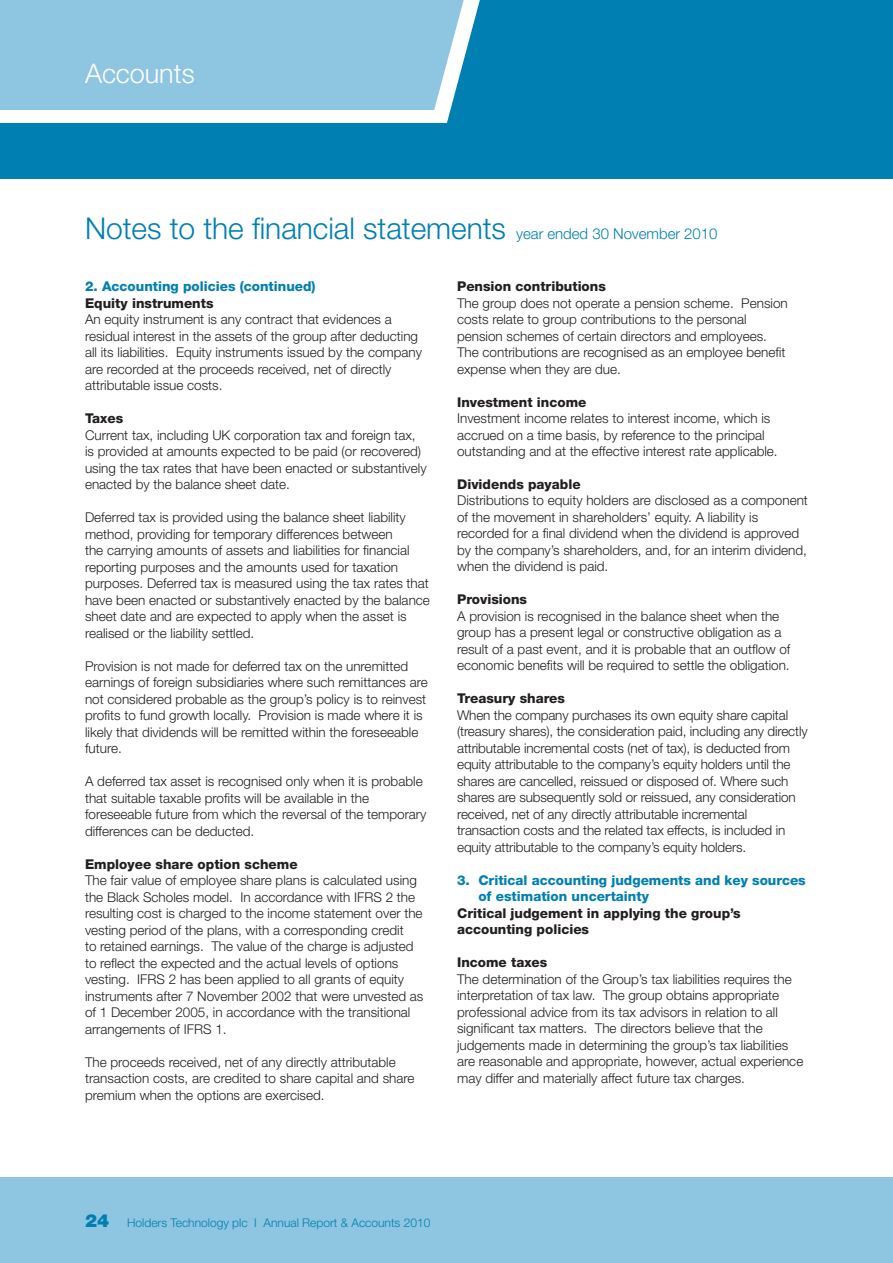
<style>
.page{position:relative;width:893px;height:1263px;background:#fff}
.page>*{position:absolute;margin:0;border:0;box-sizing:border-box;transform-origin:0 0}
.t1{font:300 30px "Helvetica Neue LT Std";color:#007fb2}
.t2{font:300 27px "Helvetica Neue LT Std";color:#fff}
.t3{font:300 13.5px/16.5px "Helvetica Neue LT Std";color:#231f20}
.t4{font:800 13.5px/16.5px "Helvetica Neue LT Std";color:#231f20}
.t5{font:800 13.5px/16.5px "Helvetica Neue LT Std";color:#007fb2}
.t6{font:300 12px "Helvetica Neue LT Std";color:#007fb2}
.s1{font-size:15px}
.s2{font-weight:900;font-size:18px}
</style>
<div class="page">
<div style="left:544px;top:0;width:349px;height:179px;background:#007fb2"></div>
<div style="left:0;top:1178px;width:893px;height:85px;background:#8ec5e0"></div>
<div style="left:0;top:0;width:553px;height:129px;background:#8ec5e0"></div>
<div style="left:0;top:111px;width:685px;height:127px;background:#fff"></div>
<svg style="left:434px;top:0;width:251px;height:123px;fill:#007fb2"></svg>
<div style="left:0;top:123px;width:697px;height:56px;background:#007fb2"></div>
<h2 class="t2" style="left:85px;top:57px;width:111px">Accounts</h2>
<h1 class="t1" style="left:85px;top:210px;width:634px">Notes to the financial statements <span class="s1">year ended 30 November 2010</span></h1>
<p class="t5" style="left:85px;top:278px;width:232px">2. Accounting policies (continued)</p>
<p class="t4" style="left:85px;top:295px;width:130px">Equity instruments</p>
<p class="t3" style="left:85px;top:311px;width:338px">An equity instrument is any contract that evidences a residual interest in the assets of the group after deducting all its liabilities. Equity instruments issued by the company are recorded at the proceeds received, net of directly attributable issue costs.</p>
<p class="t4" style="left:85px;top:410px;width:40px">Taxes</p>
<p class="t3" style="left:85px;top:426px;width:343px">Current tax, including UK corporation tax and foreign tax, is provided at amounts expected to be paid (or recovered) using the tax rates that have been enacted or substantively enacted by the balance sheet date.</p>
<p class="t3" style="left:85px;top:509px;width:346px">Deferred tax is provided using the balance sheet liability method, providing for temporary differences between<br>the carrying amounts of assets and liabilities for financial reporting purposes and the amounts used for taxation purposes. Deferred tax is measured using the tax rates that have been enacted or substantively enacted by the balance sheet date and are expected to apply when the asset is realised or the liability settled.</p>
<p class="t3" style="left:85px;top:657px;width:344px">Provision is not made for deferred tax on the unremitted earnings of foreign subsidiaries where such remittances are not considered probable as the group’s policy is to reinvest profits to fund growth locally. Provision is made where it is likely that dividends will be remitted within the foreseeable future.</p>
<p class="t3" style="left:85px;top:773px;width:343px">A deferred tax asset is recognised only when it is probable that suitable taxable profits will be available in the foreseeable future from which the reversal of the temporary differences can be deducted.</p>
<p class="t4" style="left:85px;top:855px;width:214px">Employee share option scheme</p>
<p class="t3" style="left:85px;top:872px;width:340px">The fair value of employee share plans is calculated using the Black Scholes model. In accordance with IFRS 2 the resulting cost is charged to the income statement over the vesting period of the plans, with a corresponding credit<br>to retained earnings. The value of the charge is adjusted to reflect the expected and the actual levels of options vesting. IFRS 2 has been applied to all grants of equity instruments after 7 November 2002 that were unvested as of 1 December 2005, in accordance with the transitional arrangements of IFRS 1.</p>
<p class="t3" style="left:85px;top:1053px;width:331px">The proceeds received, net of any directly attributable transaction costs, are credited to share capital and share premium when the options are exercised.</p>
<p class="t4" style="left:457px;top:278px;width:150px">Pension contributions</p>
<p class="t3" style="left:457px;top:294px;width:332px">The group does not operate a pension scheme. Pension costs relate to group contributions to the personal pension schemes of certain directors and employees.<br>The contributions are recognised as an employee benefit expense when they are due.</p>
<p class="t4" style="left:457px;top:393px;width:131px">Investment income</p>
<p class="t3" style="left:457px;top:410px;width:322px">Investment income relates to interest income, which is accrued on a time basis, by reference to the principal outstanding and at the effective interest rate applicable.</p>
<p class="t4" style="left:457px;top:476px;width:125px">Dividends payable</p>
<p class="t3" style="left:457px;top:492px;width:352px">Distributions to equity holders are disclosed as a component of the movement in shareholders’ equity. A liability is recorded for a final dividend when the dividend is approved by the company’s shareholders, and, for an interim dividend, when the dividend is paid.</p>
<p class="t4" style="left:457px;top:591px;width:72px">Provisions</p>
<p class="t3" style="left:457px;top:608px;width:335px">A provision is recognised in the balance sheet when the group has a present legal or constructive obligation as a result of a past event, and it is probable that an outflow of economic benefits will be required to settle the obligation.</p>
<p class="t4" style="left:457px;top:690px;width:109px">Treasury shares</p>
<p class="t3" style="left:457px;top:707px;width:352px">When the company purchases its own equity share capital (treasury shares), the consideration paid, including any directly attributable incremental costs (net of tax), is deducted from equity attributable to the company’s equity holders until the shares are cancelled, reissued or disposed of. Where such shares are subsequently sold or reissued, any consideration received, net of any directly attributable incremental transaction costs and the related tax effects, is included in equity attributable to the company’s equity holders.</p>
<p class="t5" style="left:478px;top:872px;width:329px;text-indent:-21px">3. Critical accounting judgements and key sources of estimation uncertainty</p>
<p class="t4" style="left:457px;top:905px;width:285px">Critical judgement in applying the group’s accounting policies</p>
<p class="t4" style="left:457px;top:954px;width:92px">Income taxes</p>
<p class="t3" style="left:457px;top:971px;width:348px">The determination of the Group’s tax liabilities requires the interpretation of tax law. The group obtains appropriate professional advice from its tax advisors in relation to all significant tax matters. The directors believe that the judgements made in determining the group’s tax liabilities are reasonable and appropriate, however, actual experience may differ and materially affect future tax charges.</p>
<p class="t6" style="left:85px;top:1215px;width:347px"><span class="s2">24</span> Holders Technology plc I Annual Report &amp; Accounts 2010</p>
</div>
